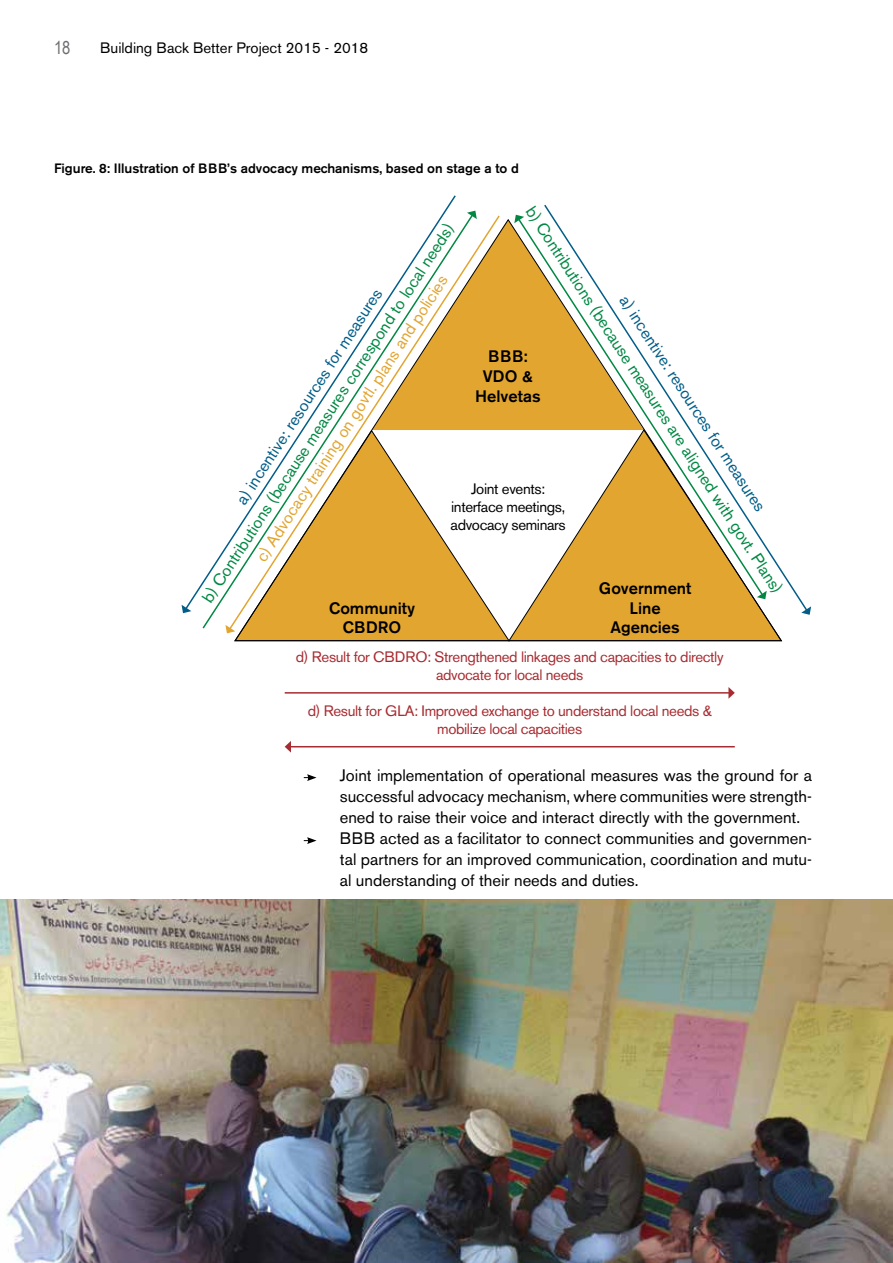
<style>
.page{position:relative;width:893px;height:1263px;background:#fff}
.page>*{position:absolute;margin:0;border:0;box-sizing:border-box;transform-origin:0 0}
.t1{font:18px "Arial Narrow";color:#6d6e71}
.t2{font:16.5px/21px "Akzidenz Grotesk BE";color:#000}
.t3{font:16.5px "Akzidenz Grotesk BE";color:#008843}
.t4{font:16.5px "Akzidenz Grotesk BE";color:#005d88}
.t5{font:500 16.5px/19.8px "Akzidenz Grotesk BE";color:#000;text-align:center}
.t6{font:16.5px "Akzidenz Grotesk BE";color:#e1a530}
.t7{font:15px/18px "Akzidenz Grotesk BE";letter-spacing:-.025em;color:#a72c31;text-align:center}
.t8{font:15px/18px "Akzidenz Grotesk BE";letter-spacing:-.025em;color:#000;text-align:center}
.t9{font:15px "Akzidenz Grotesk BE";color:#000}
.t10{font:500 13.5px "Akzidenz Grotesk BE";color:#000}
</style>
<div class="page">
<svg style="left:304px;top:774px;width:13px;height:7px"></svg>
<svg style="left:304px;top:837px;width:13px;height:7px"></svg>
<svg style="left:234px;top:219px;width:549px;height:423px"></svg>
<svg style="left:235px;top:215px;width:266px;height:416px"></svg>
<svg style="left:226px;top:630px;width:9px;height:3px"></svg>
<svg style="left:202px;top:215px;width:272px;height:415px"></svg>
<svg style="left:467px;top:211px;width:10px;height:8px"></svg>
<svg style="left:187px;top:195px;width:270px;height:416px"></svg>
<svg style="left:182px;top:605px;width:9px;height:8px"></svg>
<svg style="left:517px;top:219px;width:26px;height:378px"></svg>
<svg style="left:514px;top:215px;width:10px;height:8px"></svg>
<svg style="left:543px;top:204px;width:262px;height:408px"></svg>
<svg style="left:801px;top:606px;width:10px;height:9px"></svg>
<hr style="left:285px;top:692px;width:444px;height:2px;background:#a72c31">
<svg style="left:728px;top:687px;width:7px;height:12px"></svg>
<hr style="left:290px;top:746px;width:445px;height:1px;background:#a72c31">
<svg style="left:285px;top:741px;width:6px;height:11px"></svg>
<img style="left:0;top:899px;width:893px;height:364px">
<p class="t1" style="left:54px;top:34px;width:18px">18</p>
<p class="t9" style="left:100px;top:39px;width:270px">Building Back Better Project 2015 - 2018</p>
<p class="t10" style="left:54px;top:160px;width:466px">Figure. 8: Illustration of BBB’s advocacy mechanisms, based on stage a to d</p>
<p class="t3" style="left:538px;top:203px;width:459px;rotate:57deg">b) Contributions (because measures are aligned with govt. Plans)</p>
<p class="t3" style="left:198px;top:595px;width:450px;rotate:-57deg">b) Contributions (because measures correspond to local needs)</p>
<p class="t6" style="left:252px;top:554px;width:339px;rotate:-57deg">c) Advocacy training on govtl. plans and policies</p>
<p class="t4" style="left:232px;top:497px;width:255px;rotate:-57deg">a) incentive: resources for measures</p>
<p class="t4" style="left:632px;top:292px;width:255px;rotate:57deg">a) incentive: resources for measures</p>
<p class="t5" style="left:475px;top:347px;width:67px">BBB:<br>VDO &amp;<br>Helvetas</p>
<p class="t8" style="left:451px;top:480px;width:117px">Joint events: interface meetings, advocacy seminars</p>
<p class="t5" style="left:599px;top:578px;width:94px">Government<br>Line<br>Agencies</p>
<p class="t5" style="left:329px;top:598px;width:87px">Community<br>CBDRO</p>
<p class="t7" style="left:296px;top:648px;width:429px">d) Result for CBDRO: Strengthened linkages and capacities to directly advocate for local needs</p>
<p class="t7" style="left:308px;top:702px;width:405px">d) Result for GLA: Improved exchange to understand local needs &amp; mobilize local capacities</p>
<p class="t2" style="left:340px;top:765px;width:474px">Joint implementation of operational measures was the ground for a successful advocacy mechanism, where communities were strength&shy;ened to raise their voice and interact directly with the government.<br>BBB acted as a facilitator to connect communities and governmen&shy;tal partners for an improved communication, coordination and mutu&shy;al understanding of their needs and duties.</p>
</div>
